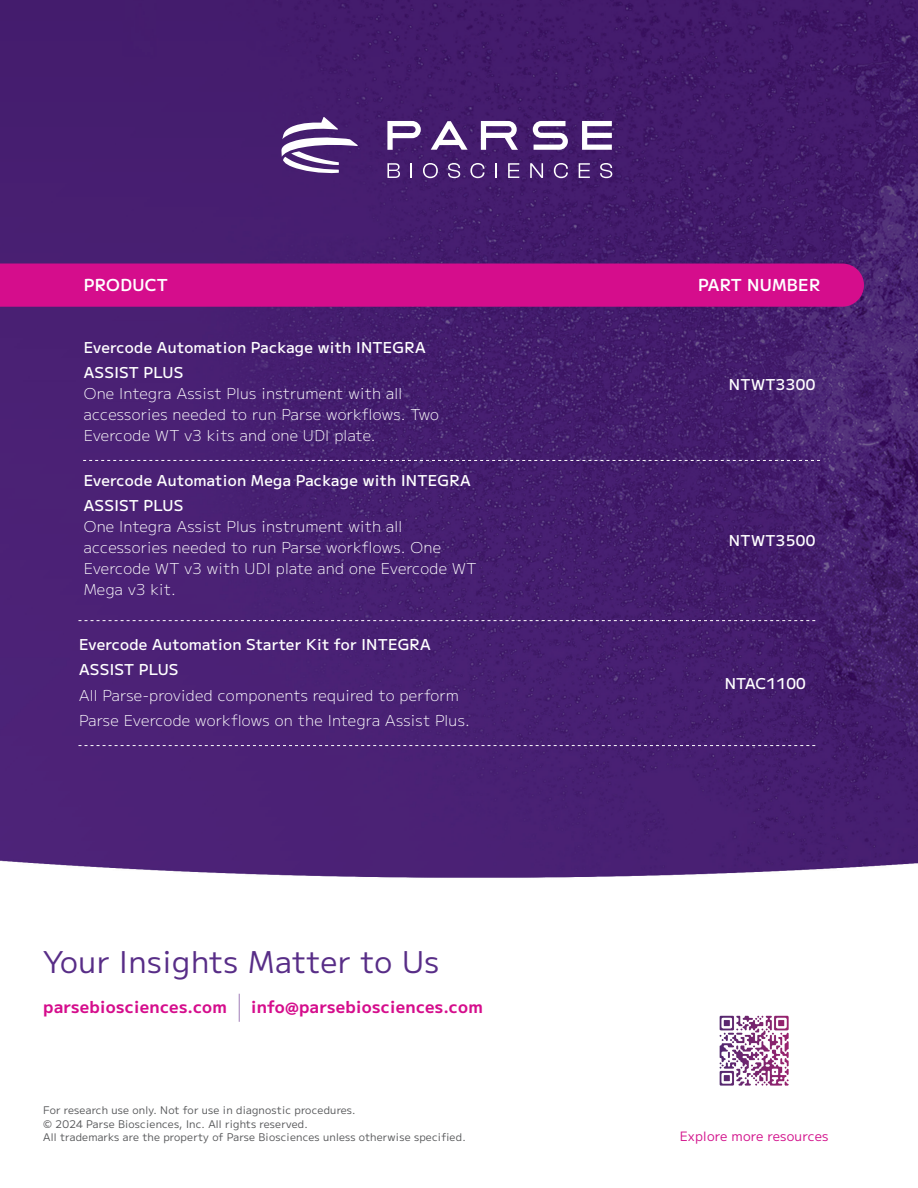
<style>
.page{position:relative;width:918px;height:1188px;background:#fff}
.page>*{position:absolute;margin:0;border:0;box-sizing:border-box;transform-origin:0 0}
.Subhead{font:30px "MPLUS2";letter-spacing:.015em;color:#582d87}
.back_cover_text{font:700 16.5px "MPLUS2";letter-spacing:.02em;color:#d50d8c}
.t1{font:600 16.5px "MPLUS2";letter-spacing:.02em;color:#fff}
.Diagram_text{font:300 15px/21px "MPLUS2";letter-spacing:.02em;color:#fff}
.Diagram_text-2{font:500 15px/25.5px "MPLUS2";letter-spacing:.02em;color:#fff}
.t2{font:12.9px "MPLUS2";letter-spacing:.02em;color:#d3138c}
.back_cover_copyright{font:10.5px "MPLUS2";letter-spacing:.02em;color:#57585a}
.s1{font-weight:500}
</style>
<div class="page">
<img style="left:0;top:0;width:918px;height:1022px">
<svg style="left:281px;top:117px;width:77px;height:57px"></svg>
<svg style="left:387px;top:163px;width:13px;height:15px"></svg>
<svg style="left:411px;top:163px;width:1px;height:15px"></svg>
<svg style="left:423px;top:163px;width:15px;height:15px"></svg>
<svg style="left:448px;top:163px;width:12px;height:15px"></svg>
<svg style="left:470px;top:163px;width:14px;height:15px"></svg>
<svg style="left:495px;top:163px;width:2px;height:15px"></svg>
<svg style="left:508px;top:163px;width:11px;height:15px"></svg>
<svg style="left:530px;top:163px;width:13px;height:15px"></svg>
<svg style="left:554px;top:163px;width:14px;height:15px"></svg>
<svg style="left:579px;top:163px;width:11px;height:15px"></svg>
<svg style="left:600px;top:163px;width:12px;height:15px"></svg>
<svg style="left:582px;top:121px;width:30px;height:29px"></svg>
<svg style="left:533px;top:121px;width:35px;height:29px"></svg>
<svg style="left:481px;top:121px;width:37px;height:29px"></svg>
<svg style="left:431px;top:121px;width:37px;height:29px"></svg>
<svg style="left:387px;top:121px;width:34px;height:29px"></svg>
<svg style="left:239px;top:994px;width:1px;height:28px"></svg>
<div style="left:0;top:264px;width:864px;height:43px;background:#d50d8c"></div>
<svg style="left:83px;top:460px;width:737px;height:1px"></svg>
<img style="left:712px;top:1008px;width:85px;height:78px">
<svg style="left:78px;top:620px;width:737px;height:1px"></svg>
<svg style="left:78px;top:745px;width:737px;height:1px"></svg>
<p class="t1" style="left:84px;top:271px;width:86px">PRODUCT</p>
<p class="t1" style="left:698px;top:271px;width:124px">PART NUMBER</p>
<p class="Diagram_text-2" style="left:84px;top:333px;width:344px">Evercode Automation Package with INTEGRA<br>ASSIST PLUS</p>
<p class="Diagram_text" style="left:84px;top:382px;width:357px">One Integra Assist Plus instrument with all accessories needed to run Parse workflows. Two<br>Evercode WT v3 kits and one UDI plate.</p>
<p class="Diagram_text-2" style="left:84px;top:466px;width:388px">Evercode Automation Mega Package with INTEGRA<br>ASSIST PLUS</p>
<p class="Diagram_text" style="left:84px;top:515px;width:394px">One Integra Assist Plus instrument with all accessories needed to run Parse workflows. One Evercode WT v3 with UDI plate and one Evercode WT Mega v3 kit.</p>
<p class="Diagram_text" style="left:79px;top:630px;width:392px;line-height:25.5px"><span class="s1">Evercode Automation Starter Kit for INTEGRA ASSIST PLUS<br></span>All Parse-provided components required to perform Parse Evercode workflows on the Integra Assist Plus.</p>
<p class="Subhead" style="left:43px;top:937px;width:397px">Your Insights Matter to Us</p>
<p class="back_cover_text" style="left:43px;top:993px;width:185px">parsebiosciences.com</p>
<p class="back_cover_text" style="left:251px;top:993px;width:233px">info@parsebiosciences.com</p>
<p class="back_cover_copyright" style="left:43px;top:1102px;width:314px">For research use only. Not for use in diagnostic procedures.</p>
<p class="back_cover_copyright" style="left:43px;top:1115px;width:266px">© 2024 Parse Biosciences, Inc. All rights reserved.</p>
<p class="back_cover_copyright" style="left:43px;top:1129px;width:424px">All trademarks are the property of Parse Biosciences unless otherwise specified.</p>
<p class="Diagram_text-2" style="left:729px;top:370px;width:88px">NTWT3300</p>
<p class="Diagram_text-2" style="left:729px;top:526px;width:88px">NTWT3500</p>
<p class="Diagram_text-2" style="left:725px;top:669px;width:83px">NTAC1100</p>
<p class="t2" style="left:680px;top:1126px;width:150px">Explore more resources</p>
</div>
